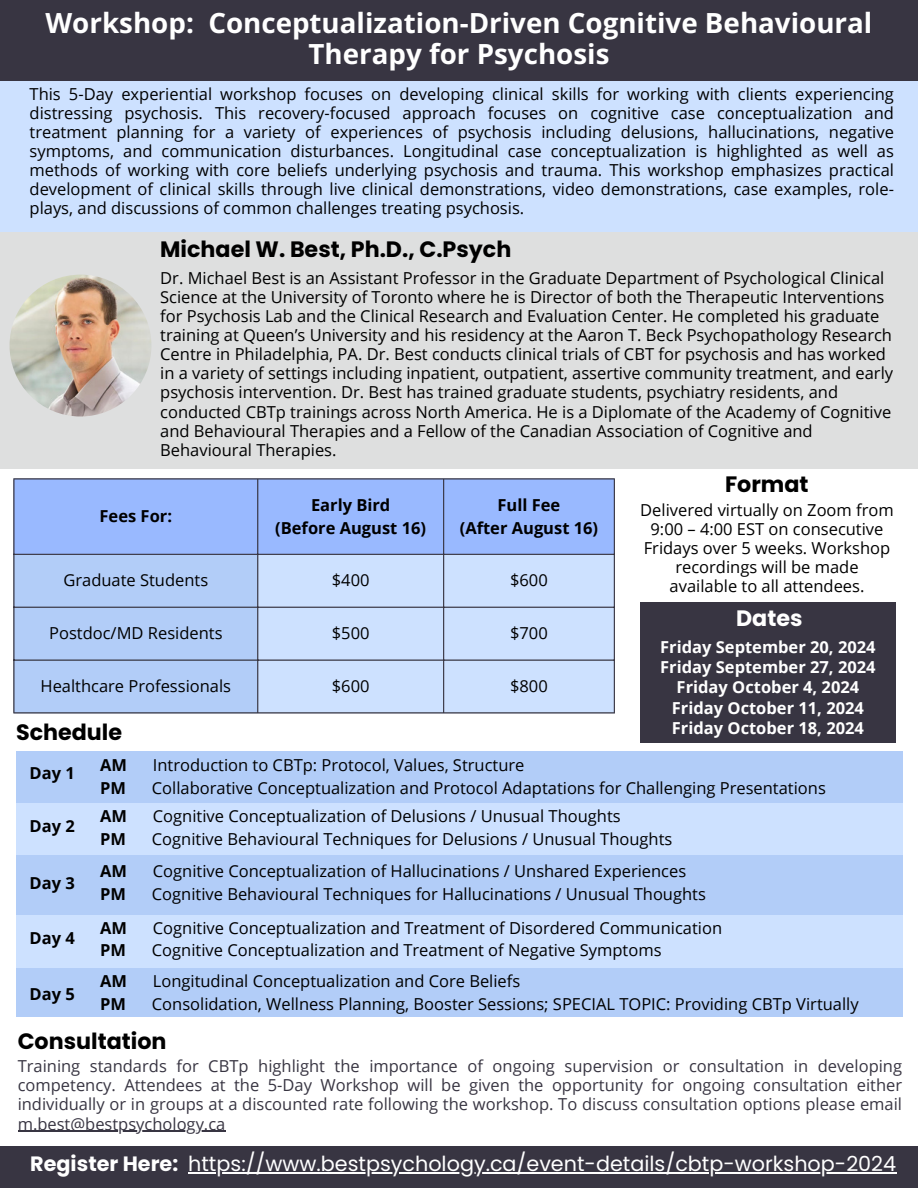
<style>
.page{position:relative;width:918px;height:1188px;background:#fff}
.page>*{position:absolute;margin:0;border:0;box-sizing:border-box;transform-origin:0 0}
.t1{font:700 27.75px/31.5px "Open Sans";color:#fff;text-align:center}
.t2{font:700 22.2px "Poppins";color:#000}
.t3{font:700 22.2px "Poppins";color:#fff}
.t4{font:20.7px "Poppins";color:#fff}
.t5{font:16.5px/19.2px "Open Sans";color:#000}
.t6{font:16.5px/19.2px "Open Sans";color:#383542;text-align:justify}
.t7{font:700 16.5px/20.2px "Open Sans";color:#fff;text-align:center}
.t8{font:700 16.5px "Open Sans";color:#000}
.s1{font-weight:700}
</style>
<div class="page">
<div style="left:0;top:68px;width:918px;height:168px;background:#cde1ff"></div>
<div style="left:0;top:1146px;width:918px;height:42px;background:#383542"></div>
<div style="left:0;top:232px;width:918px;height:237px;background:#dedfdf"></div>
<img style="left:10px;top:275px;width:141px;height:142px;border-radius:50%">
<div style="left:640px;top:602px;width:256px;height:141px;background:#383542"></div>
<div style="left:15px;top:480px;width:599px;height:74px;background:#99b9ff"></div>
<div style="left:15px;top:555px;width:242px;height:157px;background:#b2cdf8"></div>
<div style="left:258px;top:555px;width:356px;height:157px;background:#cde1ff"></div>
<hr style="left:13px;top:480px;width:2px;height:232px;background:#383542">
<hr style="left:257px;top:480px;width:1px;height:232px;background:#383542">
<hr style="left:443px;top:480px;width:1px;height:232px;background:#383542">
<hr style="left:614px;top:480px;width:1px;height:232px;background:#383542">
<hr style="left:13px;top:478px;width:602px;height:2px;background:#383542">
<hr style="left:13px;top:554px;width:602px;height:1px;background:#383542">
<hr style="left:13px;top:607px;width:602px;height:1px;background:#383542">
<hr style="left:13px;top:660px;width:602px;height:1px;background:#383542">
<hr style="left:13px;top:712px;width:602px;height:2px;background:#383542">
<div style="left:16px;top:752px;width:886px;height:56px;background:#b2cdf8"></div>
<div style="left:16px;top:855px;width:886px;height:60px;background:#b2cdf8"></div>
<div style="left:17px;top:915px;width:886px;height:54px;background:#cde1ff"></div>
<div style="left:17px;top:969px;width:886px;height:48px;background:#b2cdf8"></div>
<div style="left:16px;top:804px;width:886px;height:51px;background:#cde1ff"></div>
<hr style="left:18px;top:1131px;width:207px;height:1px;background:#383542">
<div style="left:0;top:0;width:918px;height:81px;background:#383542"></div>
<hr style="left:188px;top:1172px;width:708px;height:1px;background:#fff">
<p class="t1" style="left:45px;top:6px;width:828px">Workshop: Conceptualization-Driven Cognitive Behavioural<br>Therapy for Psychosis</p>
<p class="t5" style="left:30px;top:84px;width:866px;text-align:justify">This 5-Day experiential workshop focuses on developing clinical skills for working with clients experiencing distressing psychosis. This recovery-focused approach focuses on cognitive case conceptualization and treatment planning for a variety of experiences of psychosis including delusions, hallucinations, negative symptoms, and communication disturbances. Longitudinal case conceptualization is highlighted as well as methods of working with core beliefs underlying psychosis and trauma. This workshop emphasizes practical development of clinical skills through live clinical demonstrations, video demonstrations, case examples, role&shy;plays, and discussions of common challenges treating psychosis.</p>
<p class="t2" style="left:160px;top:233px;width:353px">Michael W. Best, Ph.D., C.Psych</p>
<p class="t5" style="left:160px;top:268px;width:734px">Dr. Michael Best is an Assistant Professor in the Graduate Department of Psychological Clinical Science at the University of Toronto where he is Director of both the Therapeutic Interventions for Psychosis Lab and the Clinical Research and Evaluation Center. He completed his graduate training at Queen’s University and his residency at the Aaron T. Beck Psychopathology Research Centre in Philadelphia, PA. Dr. Best conducts clinical trials of CBT for psychosis and has worked in a variety of settings including inpatient, outpatient, assertive community treatment, and early psychosis intervention. Dr. Best has trained graduate students, psychiatry residents, and conducted CBTp trainings across North America. He is a Diplomate of the Academy of Cognitive and Behavioural Therapies and a Fellow of the Canadian Association of Cognitive and Behavioural Therapies.</p>
<p class="t8" style="left:100px;top:505px;width:74px">Fees For:</p>
<h2 class="t8" style="left:311px;top:493px;width:81px">Early Bird</h2>
<p class="t8" style="left:275px;top:516px;width:152px">(Before August 16)</p>
<p class="t8" style="left:498px;top:493px;width:64px">Full Fee</p>
<h2 class="t8" style="left:460px;top:516px;width:140px">(After August 16)</h2>
<p class="t5" style="left:63px;top:570px;width:146px">Graduate Students</p>
<p class="t5" style="left:332px;top:570px;width:39px">$400</p>
<p class="t5" style="left:510px;top:570px;width:39px">$600</p>
<p class="t5" style="left:49px;top:623px;width:175px">Postdoc/MD Residents</p>
<p class="t5" style="left:332px;top:623px;width:39px">$500</p>
<p class="t5" style="left:510px;top:623px;width:39px">$700</p>
<p class="t5" style="left:41px;top:676px;width:192px">Healthcare Professionals</p>
<p class="t5" style="left:332px;top:676px;width:39px">$600</p>
<p class="t5" style="left:510px;top:676px;width:39px">$800</p>
<h4 class="t2" style="left:16px;top:717px;width:108px">Schedule</h4>
<h2 class="t2" style="left:725px;top:469px;width:85px">Format</h2>
<p class="t5" style="left:640px;top:500px;width:255px;text-align:center">Delivered virtually on Zoom from<br>9:00 – 4:00 EST on consecutive<br>Fridays over 5 weeks. Workshop recordings will be made available to all attendees.</p>
<p class="t3" style="left:736px;top:603px;width:68px">Dates</p>
<p class="t7" style="left:660px;top:636px;width:217px">Friday September 20, 2024<br>Friday September 27, 2024<br>Friday October 4, 2024<br>Friday October 11, 2024<br>Friday October 18, 2024</p>
<h3 class="t8" style="left:30px;top:762px;width:47px">Day 1</h3>
<p class="t8" style="left:30px;top:815px;width:47px">Day 2</p>
<h2 class="t8" style="left:30px;top:871px;width:47px">Day 3</h2>
<p class="t8" style="left:30px;top:926px;width:47px">Day 4</p>
<p class="t8" style="left:30px;top:983px;width:47px">Day 5</p>
<h4 class="t8" style="left:100px;top:754px;width:28px">AM</h4>
<h4 class="t5" style="left:153px;top:755px;width:373px">Introduction to CBTp: Protocol, Values, Structure</h4>
<p class="t8" style="left:100px;top:776px;width:27px">PM</p>
<p class="t5" style="left:152px;top:778px;width:676px">Collaborative Conceptualization and Protocol Adaptations for Challenging Presentations</p>
<p class="t8" style="left:100px;top:805px;width:28px">AM</p>
<p class="t5" style="left:153px;top:806px;width:469px">Cognitive Conceptualization of Delusions / Unusual Thoughts</p>
<h4 class="t8" style="left:100px;top:827px;width:27px">PM</h4>
<h4 class="t5" style="left:152px;top:829px;width:522px">Cognitive Behavioural Techniques for Delusions / Unusual Thoughts</h4>
<p class="t8" style="left:100px;top:860px;width:28px">AM</p>
<p class="t5" style="left:153px;top:861px;width:535px">Cognitive Conceptualization of Hallucinations / Unshared Experiences</p>
<p class="t8" style="left:100px;top:882px;width:27px">PM</p>
<p class="t5" style="left:152px;top:884px;width:556px">Cognitive Behavioural Techniques for Hallucinations / Unusual Thoughts</p>
<p class="t8" style="left:100px;top:916px;width:28px">AM</p>
<p class="t5" style="left:153px;top:918px;width:571px">Cognitive Conceptualization and Treatment of Disordered Communication</p>
<h4 class="t8" style="left:100px;top:939px;width:27px">PM</h4>
<h4 class="t5" style="left:152px;top:940px;width:511px">Cognitive Conceptualization and Treatment of Negative Symptoms</h4>
<h4 class="t8" style="left:100px;top:970px;width:28px">AM</h4>
<h4 class="t5" style="left:153px;top:971px;width:369px">Longitudinal Conceptualization and Core Beliefs</h4>
<p class="t8" style="left:100px;top:992px;width:27px">PM</p>
<p class="t5" style="left:152px;top:994px;width:708px">Consolidation, Wellness Planning, Booster Sessions; SPECIAL TOPIC: Providing CBTp Virtually</p>
<p class="t2" style="left:18px;top:1025px;width:150px">Consultation</p>
<h2 class="t6" style="left:18px;top:1056px;width:886px">Training standards for CBTp highlight the importance of ongoing supervision or consultation in developing competency. Attendees at the 5-Day Workshop will be given the opportunity for ongoing consultation either individually or in groups at a discounted rate following the workshop. To discuss consultation options please email</h2>
<h4 class="t6" style="left:18px;top:1114px;width:209px">m.best@bestpsychology.ca</h4>
<p class="t4" style="left:30px;top:1149px;width:867px"><span class="s1">Register Here:</span> https://www.bestpsychology.ca/event-details/cbtp-workshop-2024</p>
</div>
